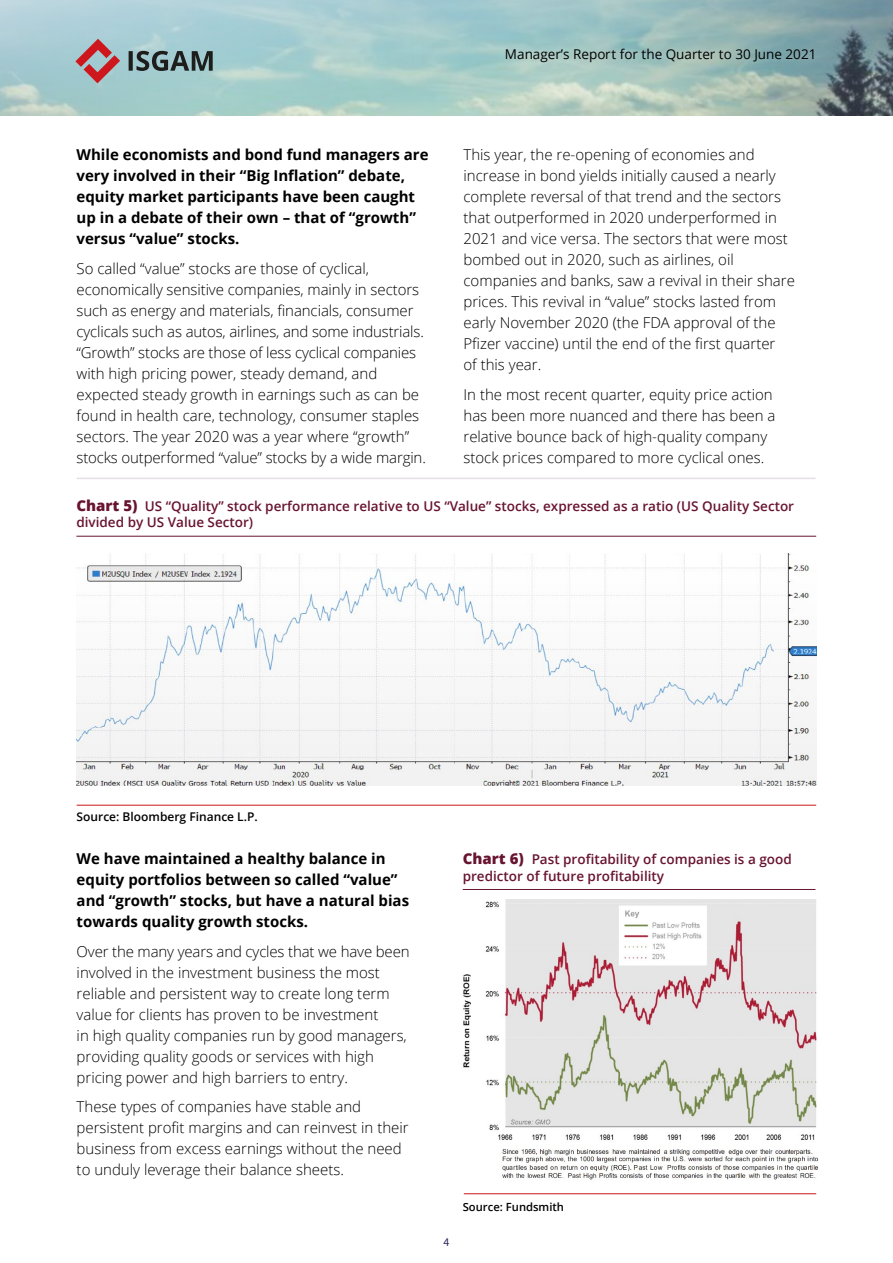
<style>
.page{position:relative;width:893px;height:1263px;background:#fff}
.page>*{position:absolute;margin:0;border:0;box-sizing:border-box;transform-origin:0 0}
.t1{font:300 15px/21px "Open Sans";color:#000}
.t2{font:700 15px/21px "Open Sans";color:#000}
.t3{font:600 13.5px/16.2px "Open Sans";color:#681431}
.t4{font:13.5px "Open Sans";color:#000}
.t5{font:600 12px "Open Sans";color:#000}
.t6{font:12px "Source Sans Pro";color:#2e295c}
.t7{font:600 11.25px "Open Sans";color:#000}
.s1{font-weight:800;font-size:15px}
</style>
<div class="page">
<img style="left:0;top:0;width:893px;height:116px">
<svg style="left:129px;top:51px;width:84px;height:20px;background:#5f7475"></svg>
<svg style="left:75px;top:39px;width:45px;height:44px;background:#b18c92"></svg>
<hr style="left:464px;top:1193px;width:352px;height:1px;background:#cd171a">
<hr style="left:463px;top:889px;width:352px;height:1px;background:#681431">
<img style="left:463px;top:899px;width:356px;height:281px">
<img style="left:76px;top:554px;width:740px;height:232px">
<hr style="left:77px;top:805px;width:739px;height:1px;background:#cd171a">
<hr style="left:76px;top:536px;width:740px;height:1px;background:#681431">
<hr style="left:77px;top:478px;width:738px;height:1px;background:#e5dee6">
<p class="t2" style="left:77px;top:144px;width:354px">While economists and bond fund managers are very involved in their “Big Inflation” debate, equity market participants have been caught up in a debate of their own – that of “growth” versus “value” stocks.</p>
<p class="t1" style="left:77px;top:257px;width:351px">So called “value” stocks are those of cyclical, economically sensitive companies, mainly in sectors such as energy and materials, financials, consumer cyclicals such as autos, airlines, and some industrials. “Growth” stocks are those of less cyclical companies with high pricing power, steady demand, and expected steady growth in earnings such as can be found in health care, technology, consumer staples sectors. The year 2020 was a year where “growth” stocks outperformed “value” stocks by a wide margin.</p>
<p class="t4" style="left:505px;top:45px;width:313px">Manager’s Report for the Quarter to 30 June 2021</p>
<p class="t1" style="left:463px;top:144px;width:333px">This year, the re-opening of economies and increase in bond yields initially caused a nearly complete reversal of that trend and the sectors that outperformed in 2020 underperformed in 2021 and vice versa. The sectors that were most bombed out in 2020, such as airlines, oil companies and banks, saw a revival in their share prices. This revival in “value” stocks lasted from early November 2020 (the FDA approval of the Pfizer vaccine) until the end of the first quarter<br>of this year.</p>
<p class="t1" style="left:463px;top:383px;width:314px">In the most recent quarter, equity price action has been more nuanced and there has been a relative bounce back of high-quality company stock prices compared to more cyclical ones.</p>
<p class="t3" style="left:76px;top:498px;width:719px"><span class="s1">Chart 5)</span> US “Quality” stock performance relative to US “Value” stocks, expressed as a ratio (US Quality Sector divided by US Value Sector)</p>
<p class="t5" style="left:77px;top:809px;width:183px">Source: Bloomberg Finance L.P.</p>
<p class="t2" style="left:77px;top:848px;width:334px">We have maintained a healthy balance in equity portfolios between so called “value” and “growth” stocks, but have a natural bias towards quality growth stocks.</p>
<p class="t1" style="left:77px;top:940px;width:334px">Over the many years and cycles that we have been involved in the investment business the most reliable and persistent way to create long term value for clients has proven to be investment<br>in high quality companies run by good managers, providing quality goods or services with high pricing power and high barriers to entry.</p>
<p class="t1" style="left:77px;top:1096px;width:334px">These types of companies have stable and persistent profit margins and can reinvest in their business from excess earnings without the need to unduly leverage their balance sheets.</p>
<p class="t3" style="left:463px;top:851px;width:331px"><span class="s1">Chart 6)</span> Past profitability of companies is a good predictor of future profitability</p>
<p class="t6" style="left:443px;top:1235px;width:7px">4</p>
<p class="t7" style="left:463px;top:1199px;width:103px">Source: Fundsmith</p>
</div>
